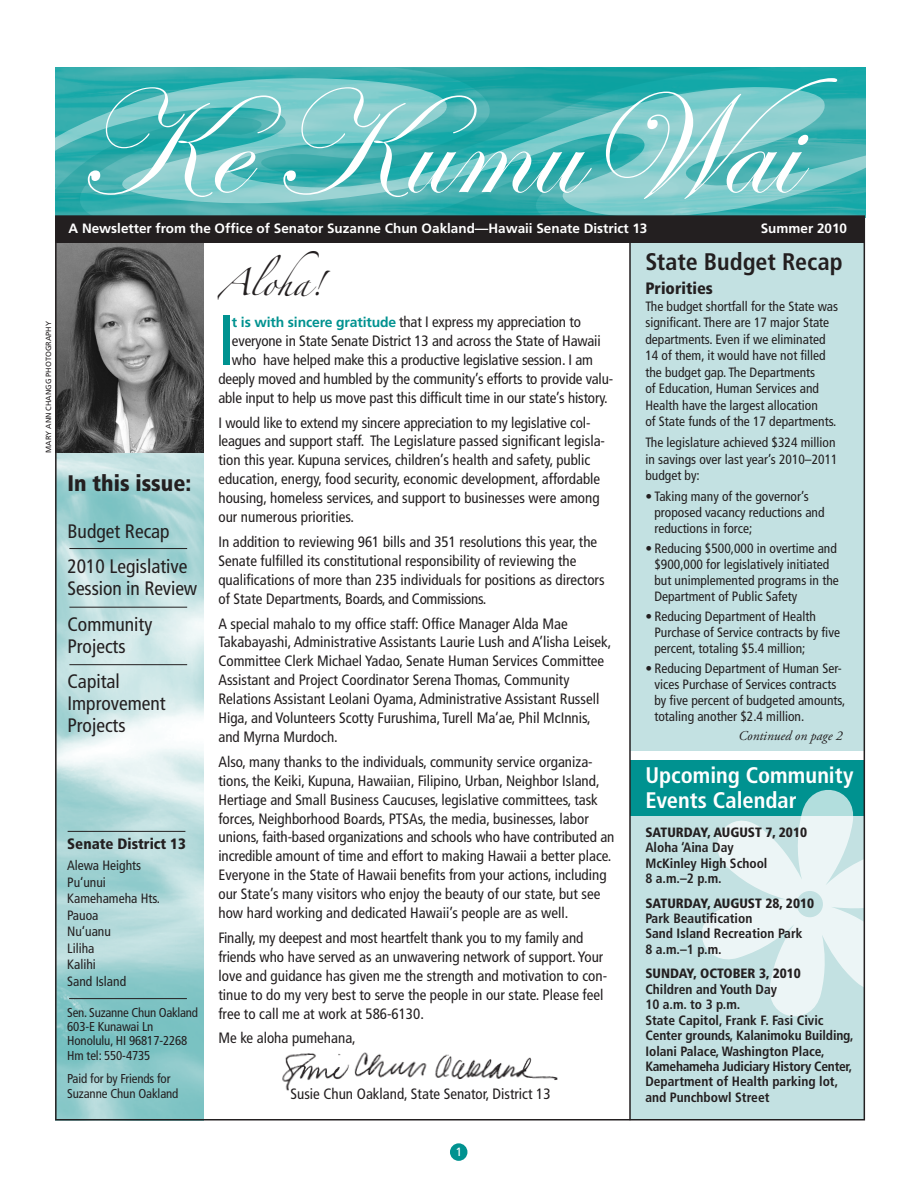
<style>
.page{position:relative;width:918px;height:1188px;background:#fff}
.page>*{position:absolute;margin:0;border:0;box-sizing:border-box;transform-origin:0 0}
.t1{font:150px "Edwardian Script ITC";color:#fff}
.t2{font:condensed 70.35px "Frutiger";color:#009290}
.t3{font:700 condensed 24px "Frutiger";color:#231f20}
.t4{font:24px "Zapfino";color:#231f20}
.t5{font:700 condensed 22.5px/24.9px "Frutiger";color:#fff}
.t6{font:900 condensed 22.5px "Frutiger";color:#231f20}
.t7{font:condensed 19.5px/21.9px "Frutiger";color:#231f20}
.t8{font:900 condensed 16.5px "Frutiger";color:#231f20}
.t9{font:condensed 15px/18.9px "Frutiger";color:#231f20}
.Body_9_11{font:900 condensed 15px "Frutiger";color:#231f20}
.bulleted_list{font:condensed 13.5px/15.9px "Frutiger";color:#231f20}
.Body_9_11-2{font:condensed 13.5px/16.5px "Frutiger";color:#231f20}
.Body_9_11-3{font:700 condensed 13.5px/15.5px "Frutiger";color:#231f20}
.t10{font:700 13.5px "Frutiger";color:#fff}
.Body_9_11-4{font:900 condensed 13.5px "Frutiger";color:#231f20}
.Body_9_11-5{font:italic 13.5px "Adobe Garamond Pro";color:#231f20}
.t11{font:condensed 12.9px/14.4px "Frutiger";letter-spacing:-.01em;color:#231f20}
.t12{font:12px "Frutiger";color:#fff}
.Body_9_11-6{font:7.5px "Frutiger";color:#231f20}
.s1{font-weight:700;font-stretch:normal;font-size:13.95px;color:#009290}
</style>
<div class="page">
<div style="left:630px;top:237px;width:235px;height:514px;background:#c3e1e2"></div>
<div style="left:630px;top:813px;width:235px;height:307px;background:#c3e1e2"></div>
<img style="left:55px;top:68px;width:810px;height:9px">
<svg style="left:260px;top:68px;width:508px;height:9px;background:#24a7a7"></svg>
<svg style="left:55px;top:77px;width:811px;height:141px;background:#53b9b9"></svg>
<div style="left:630px;top:760px;width:234px;height:56px;background:#009290"></div>
<svg style="left:702px;top:790px;width:164px;height:226px"></svg>
<div style="left:450px;top:1143px;width:17px;height:18px;background:#009290;border-radius:50%"></div>
<img style="left:58px;top:243px;width:146px;height:210px">
<div style="left:55px;top:216px;width:810px;height:27px;background:#231f20"></div>
<hr style="left:69px;top:548px;width:118px;height:1px;background:#231f20">
<hr style="left:69px;top:607px;width:118px;height:1px;background:#231f20">
<hr style="left:69px;top:664px;width:118px;height:1px;background:#231f20">
<hr style="left:629px;top:239px;width:2px;height:881px;background:#231f20">
<img style="left:282px;top:1052px;width:276px;height:39px">
<hr style="left:68px;top:831px;width:117px;height:1px;background:#231f20">
<hr style="left:69px;top:998px;width:118px;height:1px;background:#231f20">
<p class="Body_9_11-6" style="left:44px;top:453px;width:133px;rotate:-90deg">mary ann changg photography</p>
<p class="t1" style="left:75px;top:64px;width:764px">Ke Kumu Wai</p>
<p class="t10" style="left:69px;top:221px;width:580px">A Newsletter from the Office of Senator Suzanne Chun Oakland—Hawaii Senate District 13</p>
<p class="t10" style="left:761px;top:221px;width:88px">Summer 2010</p>
<p class="t4" style="left:218px;top:272px;width:106px">Aloha!</p>
<p class="t2" style="left:218px;top:299px;width:19px">I</p>
<p class="t9" style="left:232px;top:312px;width:351px"><span class="s1">t is with sincere gratitude</span> that I express my appreciation to</p>
<p class="t3" style="left:645px;top:248px;width:199px">State Budget Recap</p>
<p class="t8" style="left:645px;top:279px;width:69px">PRIORITIES</p>
<p class="Body_9_11-2" style="left:645px;top:298px;width:194px">The budget shortfall for the State was significant. There are 17 major State departments. Even if we eliminated 14 of them, it would have not filled the budget gap. The Departments<br>of Education, Human Services and Health have the largest allocation<br>of State funds of the 17 departments.</p>
<p class="Body_9_11-2" style="left:645px;top:435px;width:194px">The legislature achieved $324 million in savings over last year’s 2010–2011 budget by:</p>
<p class="bulleted_list" style="left:654px;top:488px;width:172px;text-indent:-9px">• Taking many of the governor’s proposed vacancy reductions and reductions in force;</p>
<p class="bulleted_list" style="left:654px;top:540px;width:186px;text-indent:-9px">• Reducing $500,000 in overtime and $900,000 for legislatively initiated but unimplemented programs in the Department of Public Safety</p>
<p class="bulleted_list" style="left:654px;top:609px;width:187px;text-indent:-9px">• Reducing Department of Health<br>Purchase of Service contracts by five percent, totaling $5.4 million;</p>
<p class="bulleted_list" style="left:654px;top:661px;width:192px;text-indent:-9px">• Reducing Department of Human Ser&shy;vices Purchase of Services contracts by five percent of budgeted amounts, totaling another $2.4 million.</p>
<p class="t9" style="left:232px;top:331px;width:370px">everyone in State Senate District 13 and across the State of Hawaii</p>
<p class="t9" style="left:232px;top:350px;width:363px">who have helped make this a productive legislative session. I am</p>
<p class="t9" style="left:218px;top:369px;width:396px">deeply moved and humbled by the community’s efforts to provide valu-</p>
<p class="t9" style="left:218px;top:388px;width:391px">able input to help us move past this difficult time in our state’s history.</p>
<p class="t9" style="left:218px;top:413px;width:388px">I would like to extend my sincere appreciation to my legislative col&shy;leagues and support staff. The Legislature passed significant legisla&shy;tion this year. Kupuna services, children’s health and safety, public education, energy, food security, economic development, affordable housing, homeless services, and support to businesses were among our numerous priorities.</p>
<p class="t9" style="left:218px;top:532px;width:388px">In addition to reviewing 961 bills and 351 resolutions this year, the Senate fulfilled its constitutional responsibility of reviewing the qualifications of more than 235 individuals for positions as directors of State Departments, Boards, and Commissions.</p>
<p class="t9" style="left:218px;top:614px;width:395px">A special mahalo to my office staff: Office Manager Alda Mae Takabayashi, Administrative Assistants Laurie Lush and A’lisha Leisek, Committee Clerk Michael Yadao, Senate Human Services Committee Assistant and Project Coordinator Serena Thomas, Community Relations Assistant Leolani Oyama, Administrative Assistant Russell Higa, and Volunteers Scotty Furushima, Turell Ma‘ae, Phil McInnis, and Myrna Murdoch.</p>
<p class="t9" style="left:218px;top:752px;width:397px">Also, many thanks to the individuals, community service organiza&shy;tions, the Keiki, Kupuna, Hawaiian, Filipino, Urban, Neighbor Island, Hertiage and Small Business Caucuses, legislative committees, task forces, Neighborhood Boards, PTSAs, the media, businesses, labor unions, faith-based organizations and schools who have contributed an incredible amount of time and effort to making Hawaii a better place.<br>Everyone in the State of Hawaii benefits from your actions, including our State’s many visitors who enjoy the beauty of our state, but see how hard working and dedicated Hawaii’s people are as well.</p>
<p class="t9" style="left:218px;top:928px;width:390px">Finally, my deepest and most heartfelt thank you to my family and friends who have served as an unwavering network of support. Your love and guidance has given me the strength and motivation to con&shy;tinue to do my very best to serve the people in our state. Please feel free to call me at work at 586-6130.</p>
<p class="t9" style="left:218px;top:1029px;width:139px">Me ke aloha pumehana,</p>
<p class="t6" style="left:68px;top:469px;width:125px">IN THIS ISSUE:</p>
<p class="t7" style="left:68px;top:520px;width:104px">Budget Recap</p>
<p class="t7" style="left:68px;top:556px;width:131px">2010 Legislative<br>Session in Review</p>
<p class="t7" style="left:68px;top:613px;width:86px">Community<br>Projects</p>
<p class="t7" style="left:68px;top:670px;width:100px">Capital<br>Improvement<br>Projects</p>
<p class="Body_9_11-5" style="left:739px;top:728px;width:106px">Continued on page 2</p>
<p class="t5" style="left:645px;top:763px;width:210px">Upcoming Community<br>Events Calendar</p>
<p class="Body_9_11-4" style="left:645px;top:824px;width:163px">SATURDAY, AUGUST 7, 2010</p>
<p class="Body_9_11-3" style="left:645px;top:840px;width:90px">Aloha ‘Aina Day</p>
<p class="Body_9_11-3" style="left:645px;top:855px;width:124px">McKinley High School</p>
<p class="Body_9_11-3" style="left:645px;top:871px;width:78px">8 a.m.–2 p.m.</p>
<p class="Body_9_11-4" style="left:645px;top:895px;width:170px">SATURDAY, AUGUST 28, 2010</p>
<p class="Body_9_11-3" style="left:645px;top:911px;width:109px">Park Beautification</p>
<p class="Body_9_11-3" style="left:645px;top:926px;width:159px">Sand Island Recreation Park</p>
<p class="Body_9_11-3" style="left:645px;top:942px;width:78px">8 a.m.–1 p.m.</p>
<p class="Body_9_11-4" style="left:645px;top:966px;width:157px">SUNDAY, OCTOBER 3, 2010</p>
<p class="Body_9_11-3" style="left:645px;top:981px;width:133px">Children and Youth Day</p>
<p class="Body_9_11-3" style="left:645px;top:997px;width:97px">10 a.m. to 3 p.m.</p>
<p class="Body_9_11-3" style="left:645px;top:1012px;width:210px">State Capitol, Frank F. Fasi Civic Center grounds, Kalanimoku Building, Iolani Palace, Washington Place, Kamehameha Judiciary History Center, Department of Health parking lot, and Punchbowl Street</p>
<p class="Body_9_11" style="left:67px;top:835px;width:120px">SENATE DISTRICT 13</p>
<p class="Body_9_11-2" style="left:67px;top:857px;width:75px">Alewa Heights<br>Pu‘unui</p>
<p class="Body_9_11-2" style="left:67px;top:890px;width:94px">Kamehameha Hts.</p>
<p class="Body_9_11-2" style="left:67px;top:907px;width:33px">Pauoa</p>
<p class="Body_9_11-2" style="left:67px;top:923px;width:45px">Nu‘uanu</p>
<p class="Body_9_11-2" style="left:67px;top:940px;width:29px">Liliha</p>
<p class="Body_9_11-2" style="left:67px;top:956px;width:30px">Kalihi</p>
<p class="Body_9_11-2" style="left:67px;top:973px;width:60px">Sand Island</p>
<p class="t11" style="left:67px;top:1005px;width:132px">Sen. Suzanne Chun Oakland</p>
<p class="t11" style="left:67px;top:1019px;width:88px">603-E Kunawai Ln</p>
<p class="t11" style="left:67px;top:1034px;width:122px">Honolulu, HI 96817-2268<br>Hm tel: 550-4735</p>
<p class="t11" style="left:67px;top:1072px;width:113px">Paid for by Friends for<br>Suzanne Chun Oakland</p>
<p class="t9" style="left:290px;top:1085px;width:262px">Susie Chun Oakland, State Senator, District 13</p>
<p class="t12" style="left:455px;top:1144px;width:8px">1</p>
</div>
